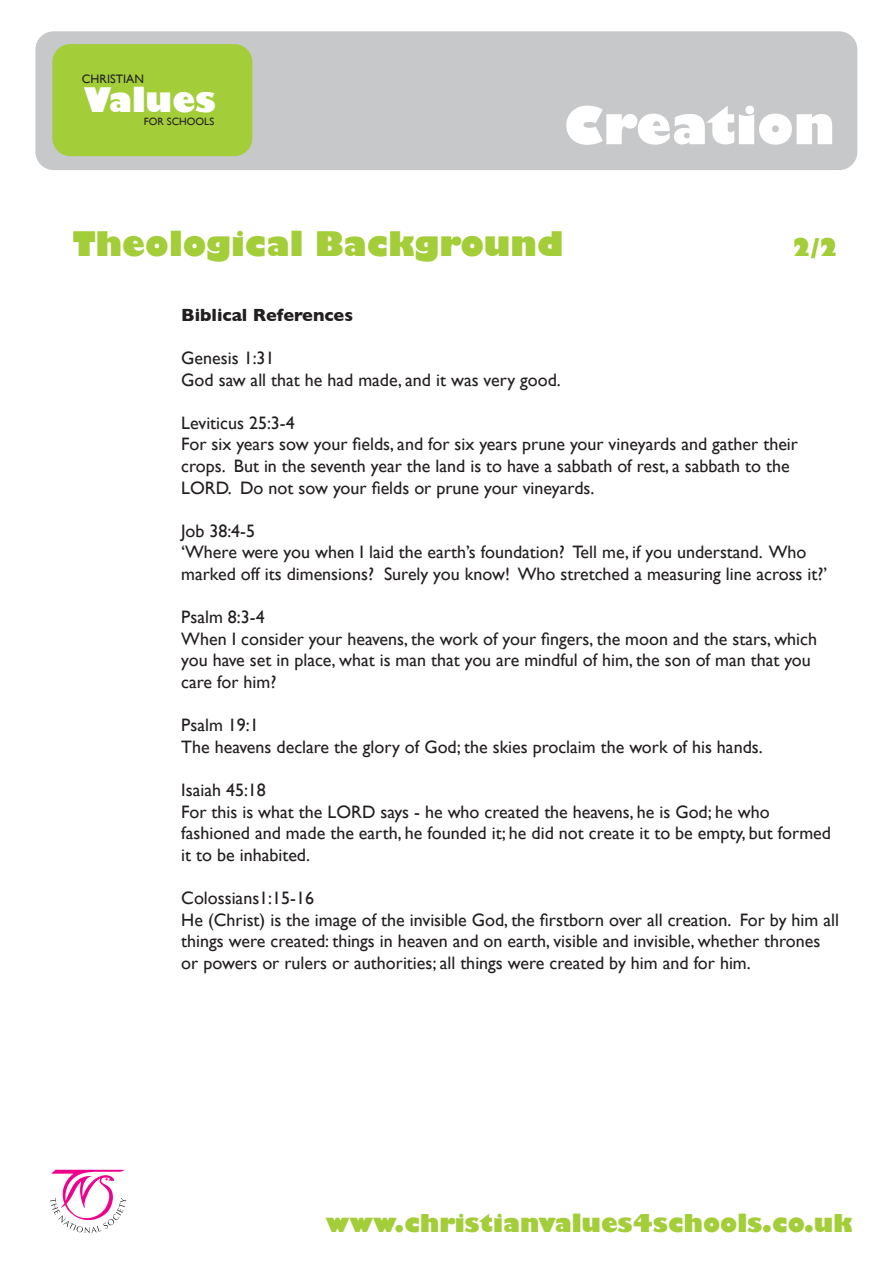
<style>
.page{position:relative;width:893px;height:1263px;background:#fff}
.page>*{position:absolute;margin:0;border:0;box-sizing:border-box;transform-origin:0 0}
.t1{font:800 51px "Gill Sans";color:#fff}
.t2{font:800 33px "Gill Sans";color:#a3cd39}
.t3{font:800 33px "Gill Sans";color:#fff}
.t4{font:800 24px "Gill Sans";color:#a3cd39}
.t5{font:18px/21.6px "Gill Sans";color:#231f20}
.t6{font:700 18px "Gill Sans";color:#231f20}
.t7{font:12.3px "Gill Sans";color:#231f20}
.t8{font:10.5px "Gill Sans";color:#231f20}
</style>
<div class="page">
<div style="left:35px;top:31px;width:822px;height:139px;background:#c7c8ca;border-radius:18px"></div>
<div style="left:52px;top:44px;width:200px;height:112px;background:#a3cd39;border-radius:18px"></div>
<svg style="left:50px;top:1170px;width:76px;height:63px"></svg>
<p class="t7" style="left:82px;top:71px;width:64px">CHRISTIAN</p>
<h2 class="t3" style="left:84px;top:79px;width:133px">Values</h2>
<p class="t8" style="left:144px;top:116px;width:72px">FOR SCHOOLS</p>
<p class="t1" style="left:564px;top:93px;width:273px">Creation</p>
<h2 class="t2" style="left:73px;top:223px;width:492px">Theological Background</h2>
<p class="t4" style="left:791px;top:232px;width:49px">2/2</p>
<p class="t6" style="left:181px;top:304px;width:173px">Biblical References</p>
<p class="t5" style="left:181px;top:347px;width:95px">Genesis 1:31</p>
<p class="t5" style="left:181px;top:368px;width:381px">God saw all that he had made, and it was very good.</p>
<p class="t5" style="left:181px;top:412px;width:115px">Leviticus 25:3-4</p>
<p class="t5" style="left:181px;top:433px;width:618px">For six years sow your fields, and for six years prune your vineyards and gather their crops. But in the seventh year the land is to have a sabbath of rest, a sabbath to the<br>LORD. Do not sow your fields or prune your vineyards.</p>
<p class="t5" style="left:181px;top:520px;width:75px">Job 38:4-5</p>
<p class="t5" style="left:181px;top:541px;width:648px">‘Where were you when I laid the earth’s foundation? Tell me, if you understand. Who marked off its dimensions? Surely you know! Who stretched a measuring line across it?’</p>
<p class="t5" style="left:181px;top:606px;width:85px">Psalm 8:3-4</p>
<p class="t5" style="left:181px;top:628px;width:637px">When I consider your heavens, the work of your fingers, the moon and the stars, which you have set in place, what is man that you are mindful of him, the son of man that you care for him?</p>
<p class="t5" style="left:181px;top:714px;width:79px">Psalm 19:1</p>
<p class="t5" style="left:181px;top:736px;width:583px">The heavens declare the glory of God; the skies proclaim the work of his hands.</p>
<p class="t5" style="left:181px;top:779px;width:86px">Isaiah 45:18</p>
<p class="t5" style="left:181px;top:800px;width:590px">For this is what the LORD says - he who created the heavens, he is God; he who</p>
<p class="t5" style="left:181px;top:822px;width:651px">fashioned and made the earth, he founded it; he did not create it to be empty, but formed it to be inhabited.</p>
<p class="t5" style="left:181px;top:887px;width:134px">Colossians1:15-16</p>
<p class="t5" style="left:181px;top:908px;width:659px">He (Christ) is the image of the invisible God, the firstborn over all creation. For by him all things were created: things in heaven and on earth, visible and invisible, whether thrones or powers or rulers or authorities; all things were created by him and for him.</p>
<h3 class="t4" style="left:326px;top:1208px;width:528px">www.christianvalues4schools.co.uk</h3>
</div>
